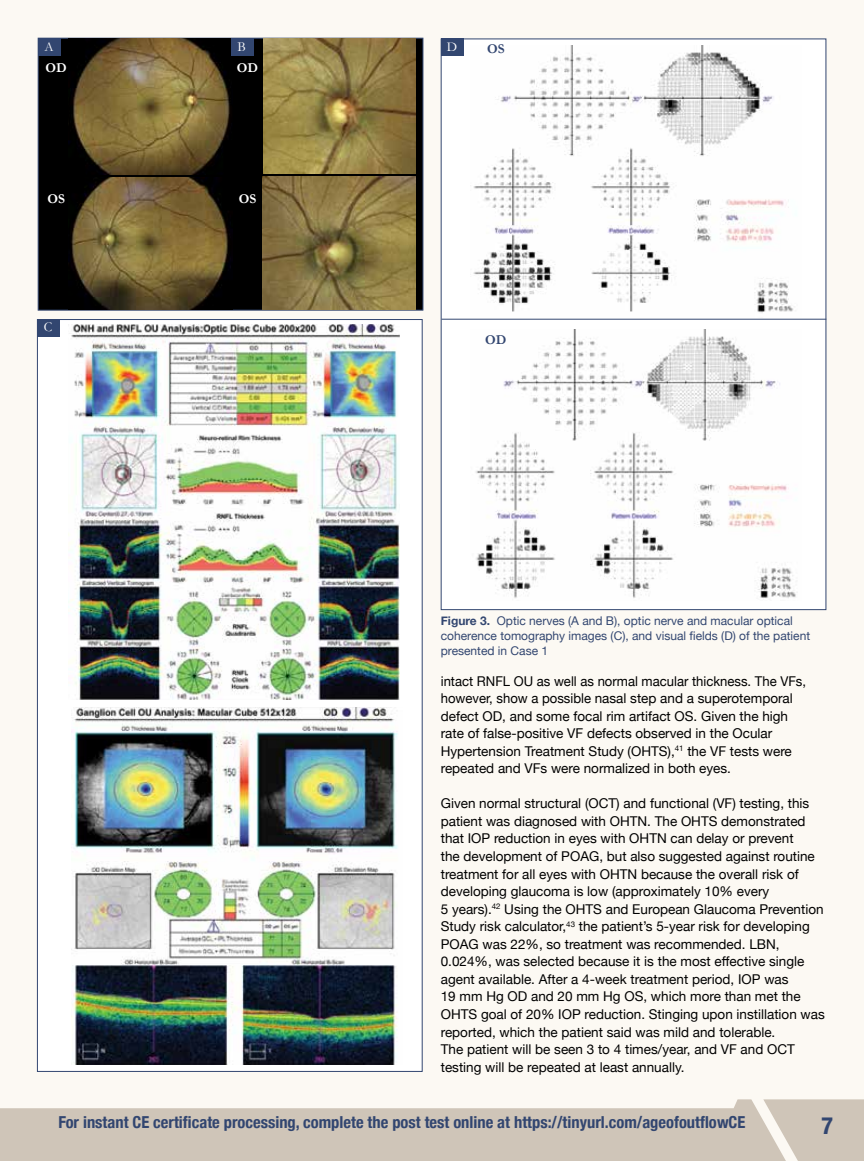
<style>
.page{position:relative;width:864px;height:1161px;background:#fcf9f3}
.page>*{position:absolute;margin:0;border:0;box-sizing:border-box;transform-origin:0 0}
.t1{font:700 condensed 24px "Helvetica Neue";color:#324670}
.t2{font:700 condensed 16.5px "Helvetica Neue";color:#324670}
.t3{font:13.5px/17.5px "Helvetica Neue";color:#000}
.t4{font:700 13.5px "Garamond";color:#fff}
.t5{font:13.5px "Garamond";color:#fff}
.t6{font:700 13.5px "Garamond";color:#324670}
.t7{font:12px/15px "Helvetica Neue";color:#324670}
.s1{font-weight:700}
</style>
<div class="page">
<div style="left:806px;top:1099px;width:58px;height:62px;background:#cfc5b8"></div>
<svg style="left:0;top:1099px;width:806px;height:62px;background:#d5ccc0"></svg>
<div style="left:38px;top:38px;width:385px;height:272px;background:#000;border:1px solid #324670"></div>
<div style="left:37px;top:319px;width:386px;height:753px;background:#fff;border:1px solid #324670"></div>
<div style="left:441px;top:39px;width:385px;height:571px;background:#fff"></div>
<img style="left:68px;top:38px;width:164px;height:136px">
<img style="left:70px;top:324px;width:330px;height:376px">
<img style="left:473px;top:46px;width:322px;height:267px">
<img style="left:71px;top:707px;width:327px;height:357px">
<img style="left:475px;top:330px;width:323px;height:268px">
<div style="left:38px;top:319px;width:22px;height:18px;background:#324670"></div>
<div style="left:442px;top:39px;width:22px;height:17px;background:#324670"></div>
<img style="left:69px;top:178px;width:164px;height:131px">
<img style="left:263px;top:176px;width:153px;height:133px">
<img style="left:263px;top:38px;width:153px;height:135px">
<hr style="left:442px;top:319px;width:384px;height:1px;background:#324670">
<div style="left:39px;top:39px;width:22px;height:17px;background:#324670"></div>
<div style="left:231px;top:39px;width:23px;height:17px;background:#324670"></div>
<p class="t5" style="left:44px;top:38px;width:11px">A</p>
<p class="t6" style="left:487px;top:40px;width:19px">OS</p>
<p class="t4" style="left:46px;top:60px;width:23px">OD</p>
<p class="t5" style="left:447px;top:38px;width:12px">D</p>
<p class="t5" style="left:238px;top:38px;width:10px">B</p>
<p class="t4" style="left:237px;top:60px;width:23px">OD</p>
<p class="t4" style="left:47px;top:190px;width:19px">OS</p>
<p class="t5" style="left:44px;top:319px;width:10px">C</p>
<p class="t4" style="left:239px;top:190px;width:19px">OS</p>
<p class="t6" style="left:485px;top:332px;width:23px">OD</p>
<p class="t7" style="left:441px;top:614px;width:371px"><span class="s1">Figure 3.</span> Optic nerves (A and B), optic nerve and macular optical coherence tomography images (C), and visual fields (D) of the patient presented in Case 1</p>
<p class="t3" style="left:441px;top:673px;width:367px">intact RNFL OU as well as normal macular thickness. The VFs, however, show a possible nasal step and a superotemporal defect OD, and some focal rim artifact OS. Given the high rate of false-positive VF defects observed in the Ocular Hypertension Treatment Study (OHTS),<sup>41</sup> the VF tests were repeated and VFs were normalized in both eyes.</p>
<p class="t3" style="left:441px;top:796px;width:386px">Given normal structural (OCT) and functional (VF) testing, this patient was diagnosed with OHTN. The OHTS demonstrated that IOP reduction in eyes with OHTN can delay or prevent<br>the development of POAG, but also suggested against routine treatment for all eyes with OHTN because the overall risk of developing glaucoma is low (approximately 10% every<br>5 years).<sup>42</sup> Using the OHTS and European Glaucoma Prevention Study risk calculator,<sup>43</sup> the patient’s 5-year risk for developing POAG was 22%, so treatment was recommended. LBN, 0.024%, was selected because it is the most effective single agent available. After a 4-week treatment period, IOP was<br>19 mm Hg OD and 20 mm Hg OS, which more than met the OHTS goal of 20% IOP reduction. Stinging upon instillation was reported, which the patient said was mild and tolerable.<br>The patient will be seen 3 to 4 times/year, and VF and OCT testing will be repeated at least annually.</p>
<p class="t2" style="left:58px;top:1109px;width:689px">For instant CE certificate processing, complete the post test online at https://tinyurl.com/ageofoutflowCE</p>
<h1 class="t1" style="left:821px;top:1106px;width:13px">7</h1>
</div>
